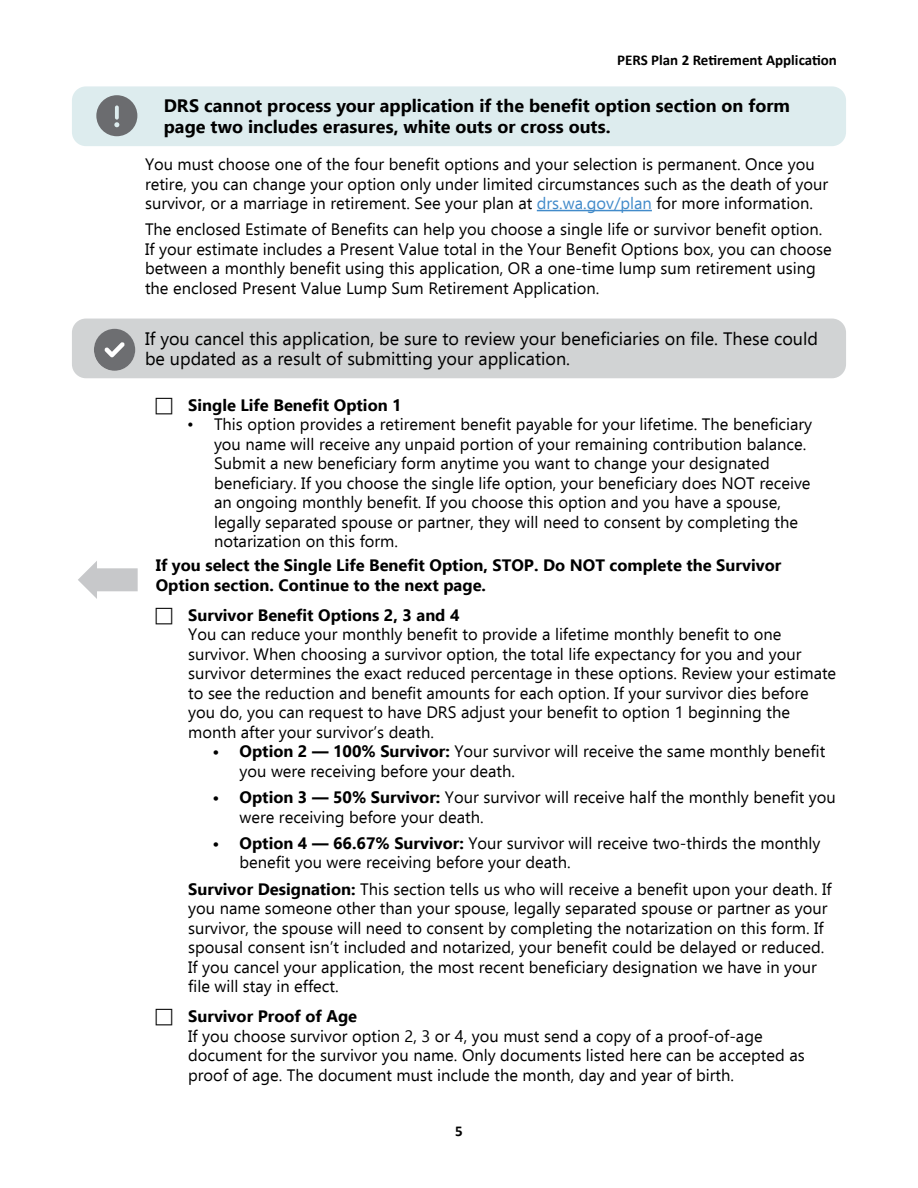
<style>
.page{position:relative;width:918px;height:1188px;background:#fff}
.page>*{position:absolute;margin:0;border:0;box-sizing:border-box;transform-origin:0 0}
.t1{font:18px/19.5px "Ebrima";color:#000}
.t2{font:700 18px/21px "Ebrima";color:#000}
.t3{font:16.5px/19.5px "Ebrima";color:#000}
.t4{font:700 16.5px/19.5px "Ebrima";color:#000}
.t5{font:700 15px "Calibri";color:#000}
.s1{color:#428bca}
.s2{font-weight:700}
</style>
<div class="page">
<svg style="left:78px;top:561px;width:60px;height:38px"></svg>
<hr style="left:537px;top:210px;width:115px;height:1px;background:#428bca">
<div style="left:72px;top:319px;width:774px;height:59px;background:#d1d3d4;border-radius:14px"></div>
<svg style="left:94px;top:329px;width:41px;height:42px"></svg>
<div style="left:72px;top:86px;width:774px;height:60px;background:#ddecee;border-radius:14px"></div>
<svg style="left:96px;top:95px;width:41px;height:41px"></svg>
<p class="t5" style="left:617px;top:50px;width:221px">PERS Plan 2 Retirement Application</p>
<p class="t2" style="left:164px;top:94px;width:628px">DRS cannot process your application if the benefit option section on form page two includes erasures, white outs or cross outs.</p>
<p class="t3" style="left:145px;top:154px;width:685px">You must choose one of the four benefit options and your selection is permanent. Once you retire, you can change your option only under limited circumstances such as the death of your survivor, or a marriage in retirement. See your plan at <span class="s1">drs.wa.gov/plan</span> for more information.</p>
<p class="t3" style="left:145px;top:219px;width:688px">The enclosed Estimate of Benefits can help you choose a single life or survivor benefit option.<br>If your estimate includes a Present Value total in the Your Benefit Options box, you can choose between a monthly benefit using this application, OR a one-time lump sum retirement using the enclosed Present Value Lump Sum Retirement Application.</p>
<p class="t1" style="left:145px;top:329px;width:675px">If you cancel this application, be sure to review your beneficiaries on file. These could be updated as a result of submitting your application.</p>
<p class="t4" style="left:188px;top:394px;width:215px">Single Life Benefit Option 1</p>
<p class="t3" style="left:214px;top:414px;width:600px;text-indent:-27px">• This option provides a retirement benefit payable for your lifetime. The beneficiary you name will receive any unpaid portion of your remaining contribution balance.<br>Submit a new beneficiary form anytime you want to change your designated beneficiary. If you choose the single life option, your beneficiary does NOT receive an ongoing monthly benefit. If you choose this option and you have a spouse, legally separated spouse or partner, they will need to consent by completing the notarization on this form.</p>
<p class="t4" style="left:156px;top:555px;width:627px">If you select the Single Life Benefit Option, STOP. Do NOT complete the Survivor<br>Option section. Continue to the next page.</p>
<p class="t4" style="left:188px;top:604px;width:273px">Survivor Benefit Options 2, 3 and 4</p>
<p class="t3" style="left:188px;top:624px;width:650px">You can reduce your monthly benefit to provide a lifetime monthly benefit to one survivor. When choosing a survivor option, the total life expectancy for you and your survivor determines the exact reduced percentage in these options. Review your estimate to see the reduction and benefit amounts for each option. If your survivor dies before you do, you can request to have DRS adjust your benefit to option 1 beginning the month after your survivor’s death.</p>
<p class="t3" style="left:240px;top:741px;width:587px;text-indent:-27px"><span class="s2">• Option 2 — 100% Survivor:</span> Your survivor will receive the same monthly benefit you were receiving before your death.</p>
<p class="t3" style="left:240px;top:787px;width:598px;text-indent:-27px"><span class="s2">• Option 3 — 50% Survivor:</span> Your survivor will receive half the monthly benefit you were receiving before your death.</p>
<p class="t3" style="left:240px;top:833px;width:583px;text-indent:-27px"><span class="s2">• Option 4 — 66.67% Survivor:</span> Your survivor will receive two-thirds the monthly benefit you were receiving before your death.</p>
<p class="t3" style="left:188px;top:878px;width:645px"><span class="s2">Survivor Designation:</span> This section tells us who will receive a benefit upon your death. If you name someone other than your spouse, legally separated spouse or partner as your survivor, the spouse will need to consent by completing the notarization on this form. If spousal consent isn’t included and notarized, your benefit could be delayed or reduced.<br>If you cancel your application, the most recent beneficiary designation we have in your file will stay in effect.</p>
<p class="t4" style="left:188px;top:1005px;width:171px">Survivor Proof of Age</p>
<p class="t3" style="left:188px;top:1025px;width:618px">If you choose survivor option 2, 3 or 4, you must send a copy of a proof-of-age document for the survivor you name. Only documents listed here can be accepted as proof of age. The document must include the month, day and year of birth.</p>
<p class="t5" style="left:455px;top:1121px;width:9px">5</p>
</div>
